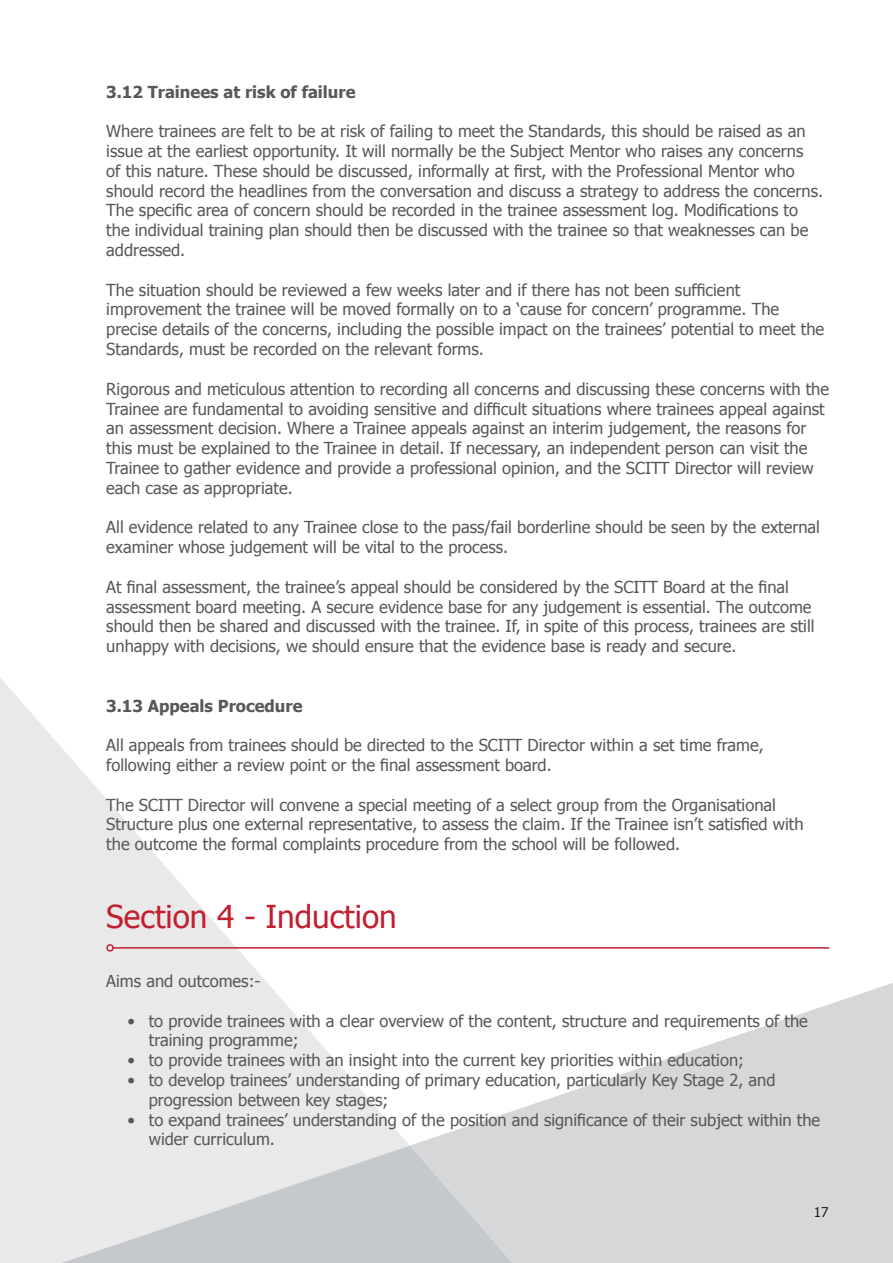
<style>
.page{position:relative;width:893px;height:1263px;background:#fff}
.page>*{position:absolute;margin:0;border:0;box-sizing:border-box;transform-origin:0 0}
.t1{font:31.5px "Tahoma";color:#c21f2f}
.t2{font:16.5px/19.8px "Tahoma";color:#57585a}
.t3{font:700 16.5px "Tahoma";color:#57585a}
.t4{font:13.5px "Tahoma";color:#231f20}
</style>
<div class="page">
<svg style="left:1px;top:679px;width:408px;height:584px;fill:#e9e9e9"></svg>
<svg style="left:412px;top:983px;width:481px;height:280px;fill:#d6d7d9"></svg>
<svg style="left:35px;top:1145px;width:485px;height:118px;background:#d6d7d9"></svg>
<svg style="left:0;top:678px;width:1px;height:585px"></svg>
<hr style="left:113px;top:947px;width:716px;height:2px;background:#c21f2f">
<div style="left:106px;top:944px;width:8px;height:8px;border:2px solid #c21f2f;border-radius:50%"></div>
<p class="t3" style="left:106px;top:80px;width:251px">3.12 Trainees at risk of failure</p>
<p class="t2" style="left:106px;top:121px;width:718px">Where trainees are felt to be at risk of failing to meet the Standards, this should be raised as an issue at the earliest opportunity. It will normally be the Subject Mentor who raises any concerns<br>of this nature. These should be discussed, informally at first, with the Professional Mentor who should record the headlines from the conversation and discuss a strategy to address the concerns.<br>The specific area of concern should be recorded in the trainee assessment log. Modifications to the individual training plan should then be discussed with the trainee so that weaknesses can be addressed.</p>
<p class="t2" style="left:106px;top:279px;width:719px">The situation should be reviewed a few weeks later and if there has not been sufficient improvement the trainee will be moved formally on to a ‘cause for concern’ programme. The precise details of the concerns, including the possible impact on the trainees’ potential to meet the Standards, must be recorded on the relevant forms.</p>
<p class="t2" style="left:106px;top:378px;width:724px">Rigorous and meticulous attention to recording all concerns and discussing these concerns with the Trainee are fundamental to avoiding sensitive and difficult situations where trainees appeal against an assessment decision. Where a Trainee appeals against an interim judgement, the reasons for this must be explained to the Trainee in detail. If necessary, an independent person can visit the Trainee to gather evidence and provide a professional opinion, and the SCITT Director will review each case as appropriate.</p>
<p class="t2" style="left:106px;top:517px;width:715px">All evidence related to any Trainee close to the pass/fail borderline should be seen by the external examiner whose judgement will be vital to the process.</p>
<p class="t2" style="left:106px;top:576px;width:710px">At final assessment, the trainee’s appeal should be considered by the SCITT Board at the final assessment board meeting. A secure evidence base for any judgement is essential. The outcome should then be shared and discussed with the trainee. If, in spite of this process, trainees are still unhappy with decisions, we should ensure that the evidence base is ready and secure.</p>
<p class="t3" style="left:106px;top:694px;width:198px">3.13 Appeals Procedure</p>
<p class="t2" style="left:106px;top:734px;width:659px">All appeals from trainees should be directed to the SCITT Director within a set time frame, following either a review point or the final assessment board.</p>
<p class="t2" style="left:106px;top:794px;width:699px">The SCITT Director will convene a special meeting of a select group from the Organisational<br>Structure plus one external representative, to assess the claim. If the Trainee isn’t satisfied with the outcome the formal complaints procedure from the school will be followed.</p>
<p class="t1" style="left:106px;top:895px;width:292px">Section 4 - Induction</p>
<p class="t2" style="left:106px;top:970px;width:156px">Aims and outcomes:-</p>
<p class="t2" style="left:149px;top:1010px;width:661px;text-indent:-21px">• to provide trainees with a clear overview of the content, structure and requirements of the training programme;</p>
<p class="t2" style="left:128px;top:1049px;width:618px">• to provide trainees with an insight into the current key priorities within education;</p>
<p class="t2" style="left:149px;top:1069px;width:628px;text-indent:-21px">• to develop trainees’ understanding of primary education, particularly Key Stage 2, and progression between key stages;</p>
<p class="t2" style="left:149px;top:1109px;width:673px;text-indent:-21px">• to expand trainees’ understanding of the position and significance of their subject within the wider curriculum.</p>
<p class="t4" style="left:814px;top:1203px;width:16px">17</p>
</div>
